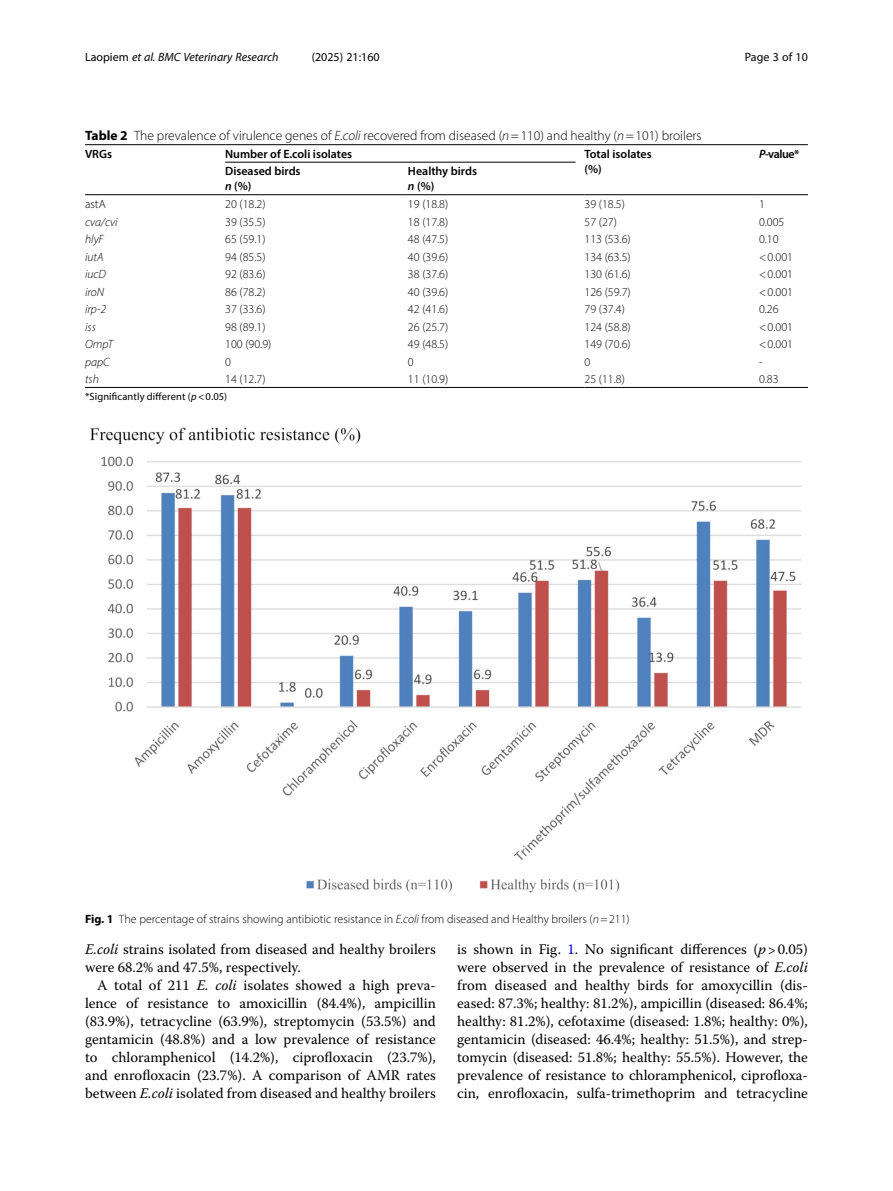
<style>
.page{position:relative;width:893px;height:1191px;background:#fff}
.page>*{position:absolute;margin:0;border:0;box-sizing:border-box;transform-origin:0 0}
.Body_Text_Indent{font:14.7px/18px "Warnock Pro";color:#000;text-align:justify}
.Body_Text{font:14.7px/18px "Warnock Pro";color:#000}
.Table_Caption{font:300 13.5px "Myriad Pro";color:#000}
.Table_Body{font:300 12px "Myriad Pro";color:#000}
.Figure_Caption{font:300 12px "Myriad Pro";color:#000}
.Table_Head{font:600 12px "Myriad Pro";color:#000}
.Table_Body-2{font:italic 300 12px "Myriad Pro";color:#000}
.t1{font:italic 12px "Myriad Pro";color:#000}
.Table_Head_Bridge_Ru{font:600 12px "Myriad Pro";color:#000}
.t2{font:12px "Myriad Pro";color:#000}
.Table_Footnote{font:10.5px "Myriad Pro";letter-spacing:.01em;color:#000}
.s1{font-style:normal}
.s2{font-weight:700}
.s3{font-style:italic}
.s4{color:#00f}
</style>
<div class="page">
<hr style="left:85px;top:194px;width:140px;height:1px;background:#000">
<hr style="left:584px;top:194px;width:175px;height:1px;background:#000">
<hr style="left:759px;top:194px;width:49px;height:1px;background:#000">
<hr style="left:584px;top:144px;width:175px;height:1px;background:#000">
<hr style="left:759px;top:144px;width:49px;height:1px;background:#000">
<hr style="left:225px;top:194px;width:183px;height:1px;background:#000">
<hr style="left:408px;top:194px;width:176px;height:1px;background:#000">
<hr style="left:225px;top:387px;width:183px;height:1px;background:#000">
<hr style="left:408px;top:387px;width:176px;height:1px;background:#000">
<hr style="left:584px;top:387px;width:175px;height:1px;background:#000">
<hr style="left:759px;top:387px;width:49px;height:1px;background:#000">
<hr style="left:85px;top:387px;width:140px;height:1px;background:#000">
<hr style="left:85px;top:144px;width:140px;height:1px;background:#000">
<hr style="left:225px;top:144px;width:183px;height:1px;background:#000">
<hr style="left:408px;top:144px;width:176px;height:1px;background:#000">
<hr style="left:225px;top:162px;width:350px;height:1px;background:#000">
<img style="left:89px;top:427px;width:713px;height:466px">
<p class="t1" style="left:85px;top:50px;width:195px"><span class="s1">Laopiem</span> et al. BMC Veterinary Research</p>
<p class="t2" style="left:312px;top:50px;width:70px">(2025) 21:160</p>
<p class="t2" style="left:745px;top:50px;width:65px">Page 3 of 10</p>
<p class="Table_Caption" style="left:85px;top:128px;width:618px"><span class="s2">Table 2</span> The prevalence of virulence genes of <span class="s3">E.coli</span> recovered from diseased (<span class="s3">n</span>=110) and healthy (<span class="s3">n</span>=101) broilers</p>
<p class="Table_Head" style="left:85px;top:146px;width:29px">VRGs</p>
<p class="Table_Head_Bridge_Ru" style="left:225px;top:146px;width:129px">Number of E.coli isolates</p>
<p class="Table_Head" style="left:584px;top:146px;width:69px">Total isolates</p>
<p class="Table_Head" style="left:584px;top:161px;width:19px">(%)</p>
<p class="Table_Head" style="left:225px;top:164px;width:77px">Diseased birds</p>
<p class="Table_Head" style="left:225px;top:179px;width:28px"><span class="s3">n</span> (%)</p>
<p class="Table_Head" style="left:408px;top:164px;width:71px">Healthy birds</p>
<p class="Table_Head" style="left:408px;top:179px;width:28px"><span class="s3">n</span> (%)</p>
<p class="Table_Head" style="left:759px;top:146px;width:42px"><span class="s3">P</span>-value*</p>
<p class="Table_Body" style="left:85px;top:197px;width:22px">astA</p>
<p class="Table_Body" style="left:225px;top:197px;width:42px">20 (18.2)</p>
<p class="Table_Body" style="left:408px;top:197px;width:42px">19 (18.8)</p>
<p class="Table_Body" style="left:584px;top:197px;width:42px">39 (18.5)</p>
<p class="Table_Body" style="left:759px;top:197px;width:7px">1</p>
<p class="Table_Body-2" style="left:85px;top:214px;width:34px">cva/cvi</p>
<p class="Table_Body" style="left:225px;top:214px;width:42px">39 (35.5)</p>
<p class="Table_Body" style="left:408px;top:214px;width:42px">18 (17.8)</p>
<p class="Table_Body" style="left:584px;top:214px;width:34px">57 (27)</p>
<p class="Table_Body" style="left:759px;top:214px;width:27px">0.005</p>
<p class="Table_Body-2" style="left:85px;top:232px;width:20px">hlyF</p>
<p class="Table_Body" style="left:225px;top:232px;width:42px">65 (59.1)</p>
<p class="Table_Body" style="left:408px;top:232px;width:42px">48 (47.5)</p>
<p class="Table_Body" style="left:584px;top:232px;width:48px">113 (53.6)</p>
<p class="Table_Body" style="left:759px;top:232px;width:21px">0.10</p>
<p class="Table_Body-2" style="left:85px;top:249px;width:20px">iutA</p>
<p class="Table_Body" style="left:225px;top:249px;width:42px">94 (85.5)</p>
<p class="Table_Body" style="left:408px;top:249px;width:42px">40 (39.6)</p>
<p class="Table_Body" style="left:584px;top:249px;width:48px">134 (63.5)</p>
<p class="Table_Body" style="left:759px;top:249px;width:36px">&lt;0.001</p>
<p class="Table_Body-2" style="left:85px;top:267px;width:23px">iucD</p>
<p class="Table_Body" style="left:225px;top:267px;width:42px">92 (83.6)</p>
<p class="Table_Body" style="left:408px;top:267px;width:42px">38 (37.6)</p>
<p class="Table_Body" style="left:584px;top:267px;width:48px">130 (61.6)</p>
<p class="Table_Body" style="left:759px;top:267px;width:36px">&lt;0.001</p>
<p class="Table_Body-2" style="left:85px;top:284px;width:21px">iroN</p>
<p class="Table_Body" style="left:225px;top:284px;width:42px">86 (78.2)</p>
<p class="Table_Body" style="left:408px;top:284px;width:42px">40 (39.6)</p>
<p class="Table_Body" style="left:584px;top:284px;width:48px">126 (59.7)</p>
<p class="Table_Body" style="left:759px;top:284px;width:36px">&lt;0.001</p>
<p class="Table_Body-2" style="left:85px;top:302px;width:23px">irp-2</p>
<p class="Table_Body" style="left:225px;top:302px;width:42px">37 (33.6)</p>
<p class="Table_Body" style="left:408px;top:302px;width:42px">42 (41.6)</p>
<p class="Table_Body" style="left:584px;top:302px;width:42px">79 (37.4)</p>
<p class="Table_Body" style="left:759px;top:302px;width:21px">0.26</p>
<p class="Table_Body-2" style="left:85px;top:319px;width:12px">iss</p>
<p class="Table_Body" style="left:225px;top:319px;width:42px">98 (89.1)</p>
<p class="Table_Body" style="left:408px;top:319px;width:42px">26 (25.7)</p>
<p class="Table_Body" style="left:584px;top:319px;width:48px">124 (58.8)</p>
<p class="Table_Body" style="left:759px;top:319px;width:36px">&lt;0.001</p>
<p class="Table_Body-2" style="left:85px;top:337px;width:30px">OmpT</p>
<p class="Table_Body" style="left:225px;top:337px;width:48px">100 (90.9)</p>
<p class="Table_Body" style="left:408px;top:337px;width:42px">49 (48.5)</p>
<p class="Table_Body" style="left:584px;top:337px;width:48px">149 (70.6)</p>
<p class="Table_Body" style="left:759px;top:337px;width:36px">&lt;0.001</p>
<p class="Table_Body-2" style="left:85px;top:354px;width:26px">papC</p>
<p class="Table_Body" style="left:225px;top:354px;width:7px">0</p>
<p class="Table_Body" style="left:408px;top:354px;width:7px">0</p>
<p class="Table_Body" style="left:584px;top:354px;width:7px">0</p>
<p class="Table_Body" style="left:759px;top:354px;width:5px">-</p>
<p class="Table_Body-2" style="left:85px;top:372px;width:15px">tsh</p>
<p class="Table_Body" style="left:225px;top:372px;width:42px">14 (12.7)</p>
<p class="Table_Body" style="left:408px;top:372px;width:42px">11 (10.9)</p>
<p class="Table_Body" style="left:584px;top:372px;width:42px">25 (11.8)</p>
<p class="Table_Body" style="left:759px;top:372px;width:21px">0.83</p>
<p class="Table_Footnote" style="left:85px;top:389px;width:144px">*Significantly different (<span class="s3">p</span>&lt;0.05)</p>
<p class="Figure_Caption" style="left:85px;top:911px;width:546px"><span class="s2">Fig. 1</span> The percentage of strains showing antibiotic resistance in <span class="s3">E.coli</span> from diseased and Healthy broilers (<span class="s3">n</span>=211)</p>
<p class="Body_Text" style="left:85px;top:940px;width:352px"><span class="s3">E.coli</span> strains isolated from diseased and healthy broilers were 68.2% and 47.5%, respectively.</p>
<p class="Body_Text_Indent" style="left:85px;top:976px;width:352px;text-indent:12px">A total of 211 <span class="s3">E. coli</span> isolates showed a high preva&shy;lence of resistance to amoxicillin (84.4%), ampicillin (83.9%), tetracycline (63.9%), streptomycin (53.5%) and gentamicin (48.8%) and a low prevalence of resistance to chloramphenicol (14.2%), ciprofloxacin (23.7%), and enrofloxacin (23.7%). A comparison of AMR rates between <span class="s3">E.coli</span> isolated from diseased and healthy broilers</p>
<p class="Body_Text_Indent" style="left:457px;top:940px;width:352px">is shown in Fig. <span class="s4">1</span>. No significant differences (<span class="s3">p</span>&gt;0.05) were observed in the prevalence of resistance of <span class="s3">E.coli </span>from diseased and healthy birds for amoxycillin (dis&shy;eased: 87.3%; healthy: 81.2%), ampicillin (diseased: 86.4%; healthy: 81.2%), cefotaxime (diseased: 1.8%; healthy: 0%), gentamicin (diseased: 46.4%; healthy: 51.5%), and strep&shy;tomycin (diseased: 51.8%; healthy: 55.5%). However, the prevalence of resistance to chloramphenicol, ciprofloxa&shy;cin, enrofloxacin, sulfa-trimethoprim and tetracycline</p>
</div>
